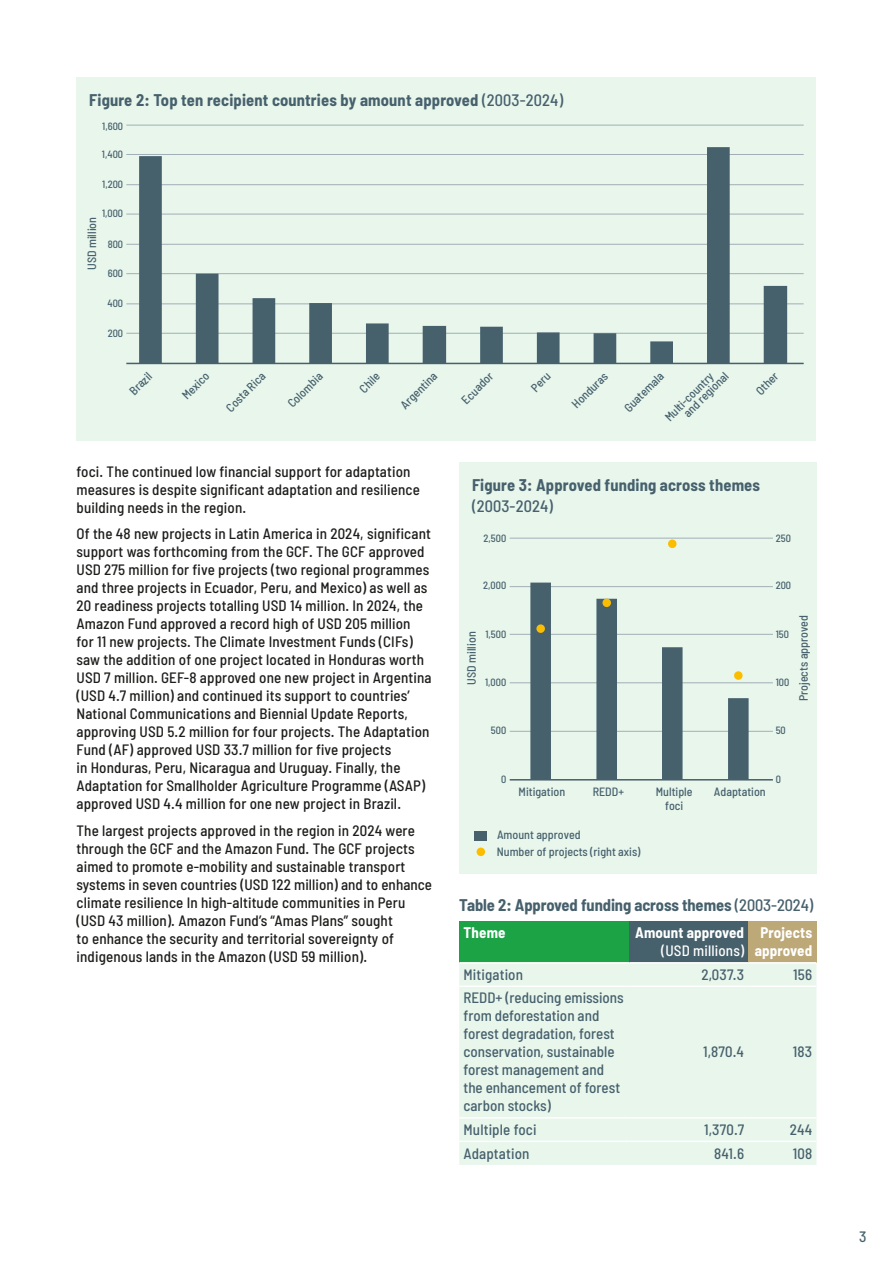
<style>
.page{position:relative;width:893px;height:1263px;background:#fff}
.page>*{position:absolute;margin:0;border:0;box-sizing:border-box;transform-origin:0 0}
.FIGURE_TITLE{font:700 semi-condensed 16.5px/21px "Barlow";letter-spacing:.01em;color:#46606c}
.TABLE_TITLE{font:700 semi-condensed 16.5px "Barlow";letter-spacing:-.005em;color:#46606c}
.BODY{font:500 semi-condensed 15px/18px "Barlow";letter-spacing:.01em;color:#1d1d1b}
.TABLE_BODY{font:500 semi-condensed 15px/18px "Barlow";color:#46606c}
.TABLE_HEADINGS{font:700 semi-condensed 15px/18px "Barlow";letter-spacing:.01em;color:#fff;text-align:right}
.t1{font:500 semi-condensed 12px/10.6px "Barlow";color:#46606c}
.t2{font:500 semi-condensed 10.5px "Barlow";color:#46606c}
.s1{font-weight:500}
</style>
<div class="page">
<div style="left:77px;top:77px;width:739px;height:363px;background:#e8f6ec"></div>
<hr style="left:126px;top:333px;width:678px;height:1px;background:#a2afb6">
<hr style="left:126px;top:304px;width:678px;height:1px;background:#a2afb6">
<hr style="left:126px;top:273px;width:678px;height:1px;background:#a2afb6">
<hr style="left:126px;top:244px;width:678px;height:1px;background:#a2afb6">
<hr style="left:126px;top:214px;width:678px;height:1px;background:#a2afb6">
<hr style="left:126px;top:184px;width:678px;height:1px;background:#a2afb6">
<hr style="left:126px;top:154px;width:678px;height:1px;background:#a2afb6">
<hr style="left:126px;top:125px;width:678px;height:1px;background:#a2afb6">
<svg style="left:139px;top:147px;width:648px;height:216px"></svg>
<hr style="left:126px;top:363px;width:678px;height:1px;background:#46606c">
<div style="left:459px;top:921px;width:170px;height:42px;background:#1ba346"></div>
<div style="left:629px;top:921px;width:119px;height:42px;background:#46606c"></div>
<div style="left:748px;top:921px;width:68px;height:42px;background:#bda878"></div>
<div style="left:459px;top:963px;width:357px;height:202px;background:#e8f6ec"></div>
<hr style="left:459px;top:985px;width:170px;height:2px;background:#fff">
<hr style="left:629px;top:985px;width:119px;height:2px;background:#fff">
<hr style="left:748px;top:985px;width:68px;height:2px;background:#fff">
<hr style="left:459px;top:1117px;width:170px;height:1px;background:#fff">
<hr style="left:629px;top:1117px;width:119px;height:1px;background:#fff">
<hr style="left:748px;top:1117px;width:68px;height:1px;background:#fff">
<hr style="left:459px;top:1140px;width:170px;height:2px;background:#fff">
<hr style="left:629px;top:1140px;width:119px;height:2px;background:#fff">
<hr style="left:748px;top:1140px;width:68px;height:2px;background:#fff">
<hr style="left:459px;top:962px;width:170px;height:1px;background:#fff">
<hr style="left:629px;top:962px;width:119px;height:1px;background:#fff">
<hr style="left:748px;top:962px;width:68px;height:1px;background:#fff">
<div style="left:459px;top:462px;width:357px;height:411px;background:#e8f6ec"></div>
<div style="left:474px;top:831px;width:13px;height:9px;background:#46606c"></div>
<div style="left:477px;top:847px;width:8px;height:9px;background:#fabd01;border-radius:50%"></div>
<hr style="left:510px;top:731px;width:263px;height:1px;background:#a2afb6">
<hr style="left:510px;top:682px;width:263px;height:1px;background:#a2afb6">
<hr style="left:510px;top:634px;width:263px;height:1px;background:#a2afb6">
<hr style="left:510px;top:586px;width:263px;height:1px;background:#a2afb6">
<hr style="left:510px;top:538px;width:263px;height:1px;background:#a2afb6">
<svg style="left:530px;top:583px;width:219px;height:196px"></svg>
<hr style="left:510px;top:779px;width:263px;height:1px;background:#46606c">
<div style="left:536px;top:624px;width:9px;height:9px;background:#fabd01;border-radius:50%"></div>
<div style="left:602px;top:598px;width:9px;height:9px;background:#fabd01;border-radius:50%"></div>
<div style="left:668px;top:539px;width:8px;height:9px;background:#fabd01;border-radius:50%"></div>
<div style="left:734px;top:671px;width:9px;height:9px;background:#fabd01;border-radius:50%"></div>
<p class="FIGURE_TITLE" style="left:89px;top:89px;width:475px">Figure 2: Top ten recipient countries by amount approved <span class="s1">(2003-2024)</span></p>
<p class="t2" style="left:102px;top:119px;width:22px">1,600</p>
<p class="t2" style="left:102px;top:148px;width:23px">1,400</p>
<p class="t2" style="left:102px;top:178px;width:22px">1,200</p>
<p class="t2" style="left:102px;top:207px;width:23px">1,000</p>
<p class="t1" style="left:86px;top:270px;width:55px;rotate:-90deg">USD million</p>
<p class="t2" style="left:108px;top:237px;width:17px">800</p>
<p class="t2" style="left:108px;top:267px;width:17px">600</p>
<p class="t2" style="left:108px;top:297px;width:17px">400</p>
<p class="t2" style="left:108px;top:326px;width:17px">200</p>
<p class="t1" style="left:127px;top:389px;width:28px;rotate:-45deg">Brazil</p>
<p class="t1" style="left:180px;top:393px;width:34px;rotate:-45deg">Mexico</p>
<p class="t1" style="left:224px;top:405px;width:51px;rotate:-45deg">Costa Rica</p>
<p class="t1" style="left:286px;top:401px;width:45px;rotate:-45deg">Colombia</p>
<p class="t1" style="left:357px;top:387px;width:25px;rotate:-45deg">Chile</p>
<p class="t1" style="left:399px;top:403px;width:48px;rotate:-45deg">Argentina</p>
<p class="t1" style="left:460px;top:398px;width:41px;rotate:-45deg">Ecuador</p>
<p class="t1" style="left:529px;top:386px;width:23px;rotate:-45deg">Peru</p>
<p class="t1" style="left:570px;top:402px;width:47px;rotate:-45deg">Honduras</p>
<p class="t1" style="left:622px;top:406px;width:52px;rotate:-45deg">Guatemala</p>
<p class="t1" style="left:674px;top:404px;width:60px;text-indent:-16px;rotate:-45deg">Multi-country and regional</p>
<p class="t1" style="left:754px;top:389px;width:28px;rotate:-45deg">Other</p>
<p class="BODY" style="left:77px;top:462px;width:345px">foci. The continued low financial support for adaptation measures is despite significant adaptation and resilience building needs in the region.</p>
<p class="BODY" style="left:77px;top:524px;width:356px">Of the 48 new projects in Latin America in 2024, significant support was forthcoming from the GCF. The GCF approved USD 275 million for five projects (two regional programmes and three projects in Ecuador, Peru, and Mexico) as well as 20 readiness projects totalling USD 14 million. In 2024, the Amazon Fund approved a record high of USD 205 million for 11 new projects. The Climate Investment Funds (CIFs) saw the addition of one project located in Honduras worth USD 7 million. GEF-8 approved one new project in Argentina (USD 4.7 million) and continued its support to countries’ National Communications and Biennial Update Reports, approving USD 5.2 million for four projects. The Adaptation Fund (AF) approved USD 33.7 million for five projects<br>in Honduras, Peru, Nicaragua and Uruguay. Finally, the Adaptation for Smallholder Agriculture Programme (ASAP) approved USD 4.4 million for one new project in Brazil.</p>
<p class="BODY" style="left:77px;top:821px;width:357px">The largest projects approved in the region in 2024 were through the GCF and the Amazon Fund. The GCF projects aimed to promote e-mobility and sustainable transport systems in seven countries (USD 122 million) and to enhance climate resilience In high-altitude communities in Peru (USD 43 million). Amazon Fund’s “Amas Plans” sought<br>to enhance the security and territorial sovereignty of indigenous lands in the Amazon (USD 59 million).</p>
<p class="FIGURE_TITLE" style="left:472px;top:474px;width:290px">Figure 3: Approved funding across themes <span class="s1">(2003-2024)</span></p>
<p class="t2" style="left:483px;top:531px;width:24px">2,500</p>
<p class="t2" style="left:483px;top:579px;width:24px">2,000</p>
<p class="t2" style="left:776px;top:531px;width:17px">250</p>
<p class="t2" style="left:776px;top:579px;width:17px">200</p>
<p class="t1" style="left:466px;top:685px;width:55px;rotate:-90deg">USD million</p>
<p class="t2" style="left:485px;top:627px;width:22px">1,500</p>
<p class="t2" style="left:485px;top:676px;width:23px">1,000</p>
<p class="t2" style="left:776px;top:627px;width:15px">150</p>
<p class="t2" style="left:776px;top:676px;width:15px">100</p>
<p class="t1" style="left:798px;top:701px;width:88px;rotate:-90deg">Projects approved</p>
<p class="t2" style="left:491px;top:724px;width:17px">500</p>
<p class="t2" style="left:776px;top:724px;width:12px">50</p>
<p class="t2" style="left:501px;top:773px;width:7px">0</p>
<p class="t2" style="left:776px;top:773px;width:7px">0</p>
<p class="t1" style="left:519px;top:785px;width:48px">Mitigation</p>
<p class="t1" style="left:593px;top:785px;width:33px">REDD+</p>
<p class="t1" style="left:656px;top:784px;width:38px;line-height:14.4px;text-align:center">Multiple foci</p>
<p class="t1" style="left:714px;top:785px;width:53px">Adaptation</p>
<p class="t1" style="left:497px;top:826px;width:145px;line-height:16.6px">Amount approved<br>Number of projects (right axis)</p>
<p class="TABLE_TITLE" style="left:459px;top:895px;width:356px">Table 2: Approved funding across themes <span class="s1">(2003-2024)</span></p>
<p class="TABLE_HEADINGS" style="left:463px;top:924px;width:44px">Theme</p>
<p class="TABLE_HEADINGS" style="left:635px;top:924px;width:111px">Amount approved <span class="s1">(USD millions)</span></p>
<p class="TABLE_HEADINGS" style="left:755px;top:924px;width:59px;text-align:center">Projects approved</p>
<p class="TABLE_BODY" style="left:463px;top:965px;width:61px">Mitigation</p>
<p class="TABLE_BODY" style="left:702px;top:965px;width:44px">2,037.3</p>
<p class="TABLE_BODY" style="left:793px;top:965px;width:20px">156</p>
<p class="TABLE_BODY" style="left:463px;top:989px;width:162px">REDD+ (reducing emissions from deforestation and forest degradation, forest conservation, sustainable forest management and the enhancement of forest carbon stocks)</p>
<p class="TABLE_BODY" style="left:703px;top:1043px;width:43px">1,870.4</p>
<p class="TABLE_BODY" style="left:793px;top:1043px;width:21px">183</p>
<p class="TABLE_BODY" style="left:463px;top:1120px;width:75px">Multiple foci</p>
<p class="TABLE_BODY" style="left:704px;top:1120px;width:42px">1,370.7</p>
<p class="TABLE_BODY" style="left:790px;top:1120px;width:24px">244</p>
<p class="TABLE_BODY" style="left:463px;top:1144px;width:67px">Adaptation</p>
<p class="TABLE_BODY" style="left:714px;top:1144px;width:31px">841.6</p>
<p class="TABLE_BODY" style="left:793px;top:1144px;width:21px">108</p>
<p class="TABLE_BODY" style="left:859px;top:1227px;width:9px">3</p>
</div>
